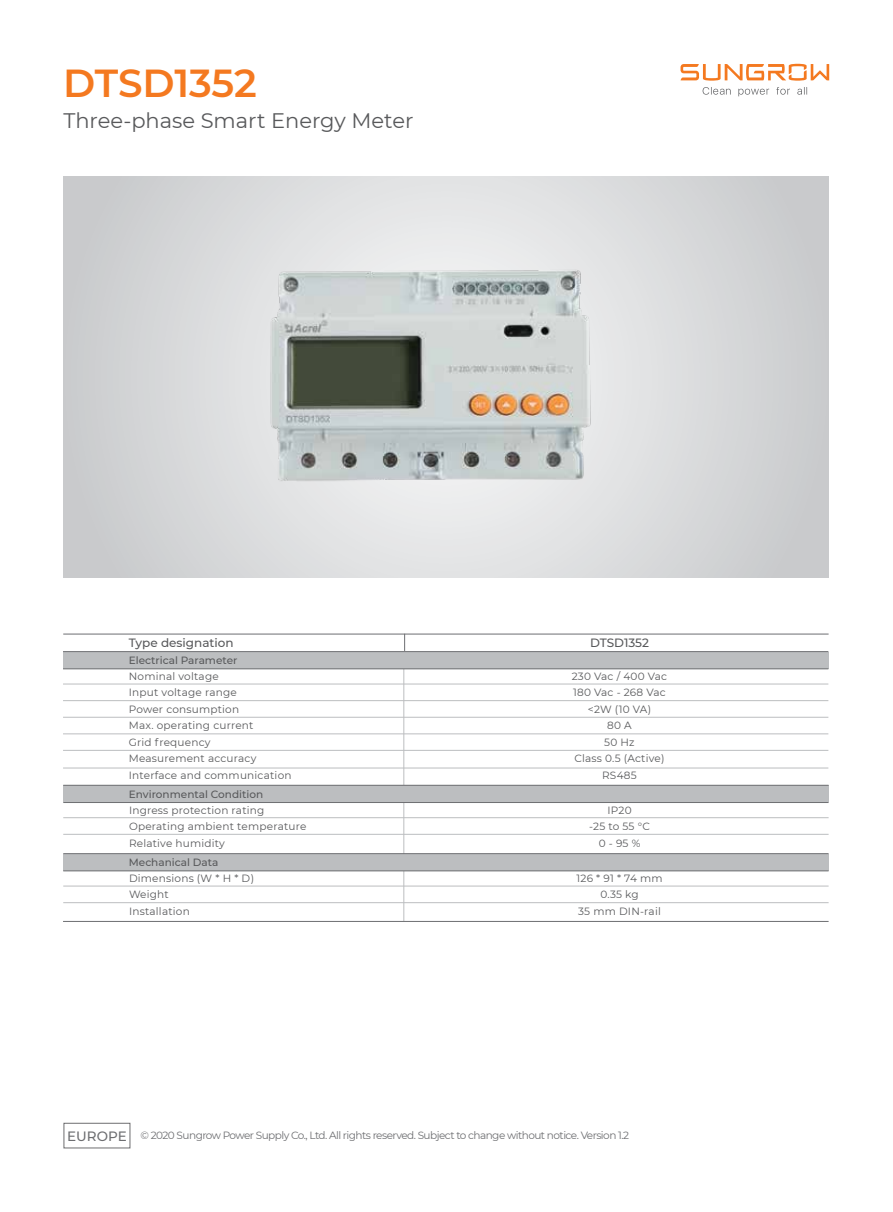
<style>
.page{position:relative;width:893px;height:1212px;background:#fff}
.page>*{position:absolute;margin:0;border:0;box-sizing:border-box;transform-origin:0 0}
.t1{font:600 39px "Montserrat";letter-spacing:-.005em;color:#f47920}
.t2{font:21px "Montserrat";color:#58595b}
.t3{font:500 12px "Montserrat";color:#58595b}
.t4{font:10.5px/16.5px "Montserrat";letter-spacing:.02em;color:#58595b;text-align:center}
.t5{font:10.5px "Montserrat";letter-spacing:-.05em;color:#6d6e71}
.t6{font:500 10.5px "Montserrat";color:#58595b}
.s1{font-weight:500;font-size:13.5px}
</style>
<div class="page">
<div style="left:64px;top:1123px;width:66px;height:25px;background:#fff;border:1px solid #6e6e70"></div>
<svg style="left:680px;top:64px;width:149px;height:17px"></svg>
<svg style="left:703px;top:87px;width:28px;height:8px"></svg>
<svg style="left:738px;top:89px;width:31px;height:7px"></svg>
<svg style="left:797px;top:87px;width:10px;height:8px"></svg>
<svg style="left:776px;top:87px;width:14px;height:8px"></svg>
<svg style="left:63px;top:177px;width:765px;height:400px;background:#d8d9db"></svg>
<hr style="left:404px;top:668px;width:1px;height:253px;background:#bcbec0">
<div style="left:63px;top:786px;width:766px;height:16px;background:#bcbec0"></div>
<div style="left:63px;top:854px;width:766px;height:16px;background:#bcbec0"></div>
<hr style="left:63px;top:802px;width:766px;height:1px;background:#6d6e71">
<hr style="left:63px;top:870px;width:766px;height:1px;background:#6d6e71">
<hr style="left:63px;top:785px;width:766px;height:1px;background:#6d6e71">
<hr style="left:63px;top:853px;width:766px;height:1px;background:#6d6e71">
<hr style="left:63px;top:634px;width:766px;height:1px;background:#6d6e71">
<svg style="left:63px;top:634px;width:765px;height:35px"></svg>
<hr style="left:63px;top:684px;width:765px;height:1px;background:#bcbec0">
<hr style="left:63px;top:817px;width:766px;height:1px;background:#bcbec0">
<hr style="left:63px;top:886px;width:766px;height:1px;background:#bcbec0">
<hr style="left:63px;top:700px;width:765px;height:1px;background:#bcbec0">
<hr style="left:63px;top:834px;width:766px;height:1px;background:#bcbec0">
<hr style="left:63px;top:902px;width:766px;height:1px;background:#bcbec0">
<hr style="left:63px;top:717px;width:765px;height:1px;background:#bcbec0">
<hr style="left:63px;top:734px;width:765px;height:1px;background:#bcbec0">
<hr style="left:63px;top:750px;width:765px;height:1px;background:#bcbec0">
<hr style="left:63px;top:768px;width:765px;height:1px;background:#bcbec0">
<hr style="left:63px;top:921px;width:766px;height:1px;background:#6d6e71">
<img style="left:262px;top:261px;width:338px;height:232px">
<h1 class="t1" style="left:63px;top:55px;width:195px">DTSD1352</h1>
<h2 class="t2" style="left:63px;top:107px;width:352px">Three-phase Smart Energy Meter</h2>
<p class="t3" style="left:129px;top:635px;width:106px">Type designation</p>
<p class="t4" style="left:129px;top:668px;width:164px;text-align:left">Nominal voltage<br>Input voltage range<br>Power consumption<br>Max. operating current<br>Grid frequency<br>Measurement accuracy<br>Interface and communication</p>
<p class="t4" style="left:129px;top:801px;width:179px;text-align:left">Ingress protection rating<br>Operating ambient temperature<br>Relative humidity</p>
<p class="t4" style="left:129px;top:870px;width:127px;text-align:left">Dimensions (W * H * D)<br>Weight<br>Installation</p>
<p class="t6" style="left:129px;top:653px;width:110px">Electrical Parameter</p>
<p class="t6" style="left:129px;top:787px;width:136px">Environmental Condition</p>
<p class="t6" style="left:129px;top:855px;width:91px">Mechanical Data</p>
<p class="t3" style="left:590px;top:635px;width:60px">DTSD1352</p>
<p class="t4" style="left:572px;top:668px;width:97px">230 Vac / 400 Vac<br>180 Vac - 268 Vac &lt;2W (10 VA)<br>80 A<br>50 Hz<br>Class 0.5 (Active)<br>RS485</p>
<p class="t4" style="left:589px;top:801px;width:62px">IP20<br>-25 to 55 °C<br>0 - 95 %</p>
<p class="t4" style="left:577px;top:870px;width:88px">126 * 91 * 74 mm<br>0.35 kg<br>35 mm DIN-rail</p>
<p class="t5" style="left:67px;top:1128px;width:563px"><span class="s1">EUROPE</span> © 2020 Sungrow Power Supply Co., Ltd. All rights reserved. Subject to change without notice. Version 1.2</p>
</div>
